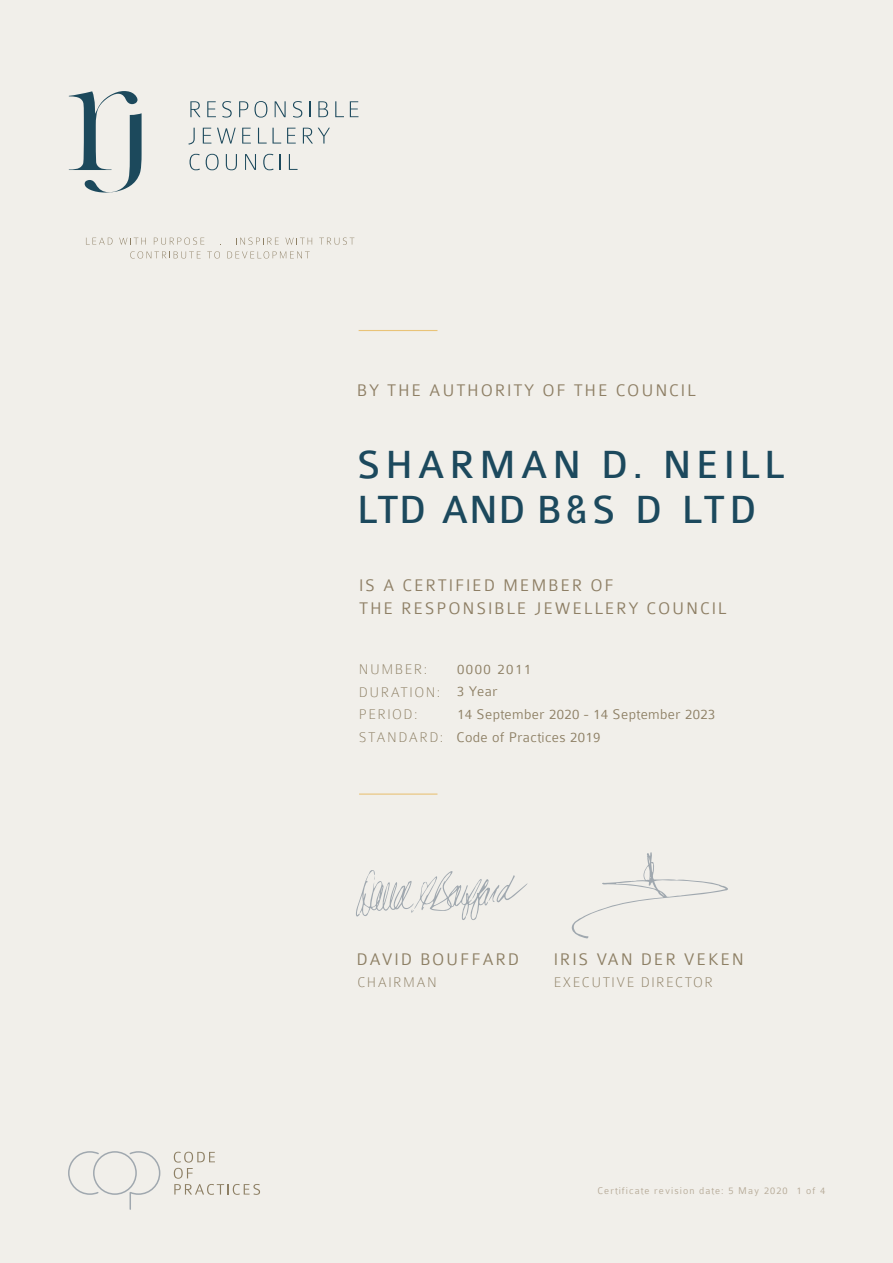
<style>
.page{position:relative;width:893px;height:1263px;background:#fff}
.page>*{position:absolute;margin:0;border:0;box-sizing:border-box;transform-origin:0 0}
.t1{font:42px/45px "Colaborate";letter-spacing:.1em;color:#1c495d}
.t2{font:300 18px/22.5px "Colaborate";letter-spacing:.1em;color:#8e7f65}
.t3{font:300 18px "Colaborate";letter-spacing:.1em;color:#8d7f64}
.t4{font:100 15px/22.5px "Colaborate";letter-spacing:.1em;color:#8d7f64}
.t5{font:300 15px/22.8px "Colaborate";letter-spacing:.025em;color:#8d7f64}
.t6{font:300 15px "Colaborate";letter-spacing:.1em;color:#8d7f64}
.t7{font:300 10.5px "Colaborate";letter-spacing:.1em;color:#b5a996}
</style>
<div class="page">
<div style="left:0;top:1px;width:893px;height:1262px;background:#f1efea"></div>
<svg style="left:69px;top:91px;width:73px;height:102px"></svg>
<svg style="left:190px;top:101px;width:10px;height:16px"></svg>
<svg style="left:207px;top:101px;width:9px;height:16px"></svg>
<svg style="left:222px;top:101px;width:10px;height:17px"></svg>
<svg style="left:239px;top:101px;width:9px;height:16px"></svg>
<svg style="left:254px;top:101px;width:13px;height:17px"></svg>
<svg style="left:275px;top:101px;width:11px;height:16px"></svg>
<svg style="left:293px;top:101px;width:9px;height:17px"></svg>
<svg style="left:309px;top:101px;width:2px;height:16px"></svg>
<svg style="left:318px;top:101px;width:10px;height:16px"></svg>
<svg style="left:335px;top:101px;width:9px;height:16px"></svg>
<svg style="left:350px;top:101px;width:8px;height:16px"></svg>
<svg style="left:188px;top:128px;width:7px;height:17px"></svg>
<svg style="left:203px;top:128px;width:8px;height:16px"></svg>
<svg style="left:217px;top:128px;width:19px;height:16px"></svg>
<svg style="left:242px;top:128px;width:9px;height:16px"></svg>
<svg style="left:258px;top:128px;width:23px;height:16px"></svg>
<svg style="left:287px;top:128px;width:9px;height:16px"></svg>
<svg style="left:303px;top:128px;width:27px;height:16px"></svg>
<svg style="left:190px;top:154px;width:10px;height:16px"></svg>
<svg style="left:206px;top:154px;width:13px;height:16px"></svg>
<svg style="left:226px;top:154px;width:11px;height:16px"></svg>
<svg style="left:245px;top:154px;width:11px;height:16px"></svg>
<svg style="left:263px;top:154px;width:11px;height:16px"></svg>
<svg style="left:280px;top:154px;width:1px;height:16px"></svg>
<svg style="left:289px;top:154px;width:9px;height:16px"></svg>
<svg style="left:86px;top:238px;width:26px;height:7px"></svg>
<svg style="left:119px;top:238px;width:27px;height:7px"></svg>
<svg style="left:154px;top:238px;width:50px;height:7px"></svg>
<svg style="left:236px;top:238px;width:43px;height:7px"></svg>
<svg style="left:285px;top:238px;width:27px;height:7px"></svg>
<svg style="left:321px;top:238px;width:32px;height:7px"></svg>
<svg style="left:130px;top:251px;width:71px;height:8px"></svg>
<svg style="left:207px;top:251px;width:13px;height:8px"></svg>
<svg style="left:227px;top:251px;width:83px;height:8px"></svg>
<hr style="left:359px;top:330px;width:78px;height:1px;background:#e9c378">
<hr style="left:359px;top:793px;width:78px;height:2px;background:#e9c378">
<svg style="left:571px;top:852px;width:157px;height:86px"></svg>
<svg style="left:356px;top:870px;width:172px;height:50px"></svg>
<svg style="left:174px;top:1152px;width:41px;height:10px"></svg>
<svg style="left:174px;top:1168px;width:86px;height:27px"></svg>
<svg style="left:68px;top:1151px;width:93px;height:59px"></svg>
<p class="t2" style="left:357px;top:379px;width:340px">BY THE AUTHORITY OF THE COUNCIL</p>
<h1 class="t1" style="left:357px;top:442px;width:429px">SHARMAN D. NEILL<br>LTD AND B&amp;S D LTD</h1>
<p class="t2" style="left:359px;top:574px;width:369px">IS A CERTIFIED MEMBER OF<br>THE RESPONSIBLE JEWELLERY COUNCIL</p>
<p class="t4" style="left:359px;top:658px;width:86px">NUMBER:<br>DURATION:<br>PERIOD:<br>STANDARD:</p>
<p class="t6" style="left:457px;top:661px;width:76px">0000 2011</p>
<p class="t5" style="left:457px;top:679px;width:42px">3 Year</p>
<p class="t5" style="left:457px;top:703px;width:260px">14 September 2020 - 14 September 2023<br>Code of Practices 2019</p>
<p class="t3" style="left:356px;top:950px;width:164px">DAVID BOUFFARD</p>
<p class="t3" style="left:554px;top:950px;width:192px">IRIS VAN DER VEKEN</p>
<p class="t4" style="left:358px;top:971px;width:81px">CHAIRMAN</p>
<p class="t4" style="left:554px;top:971px;width:161px">EXECUTIVE DIRECTOR</p>
<p class="t7" style="left:597px;top:1185px;width:229px">Certificate revision date: 5 May 2020 1 of 4</p>
</div>
